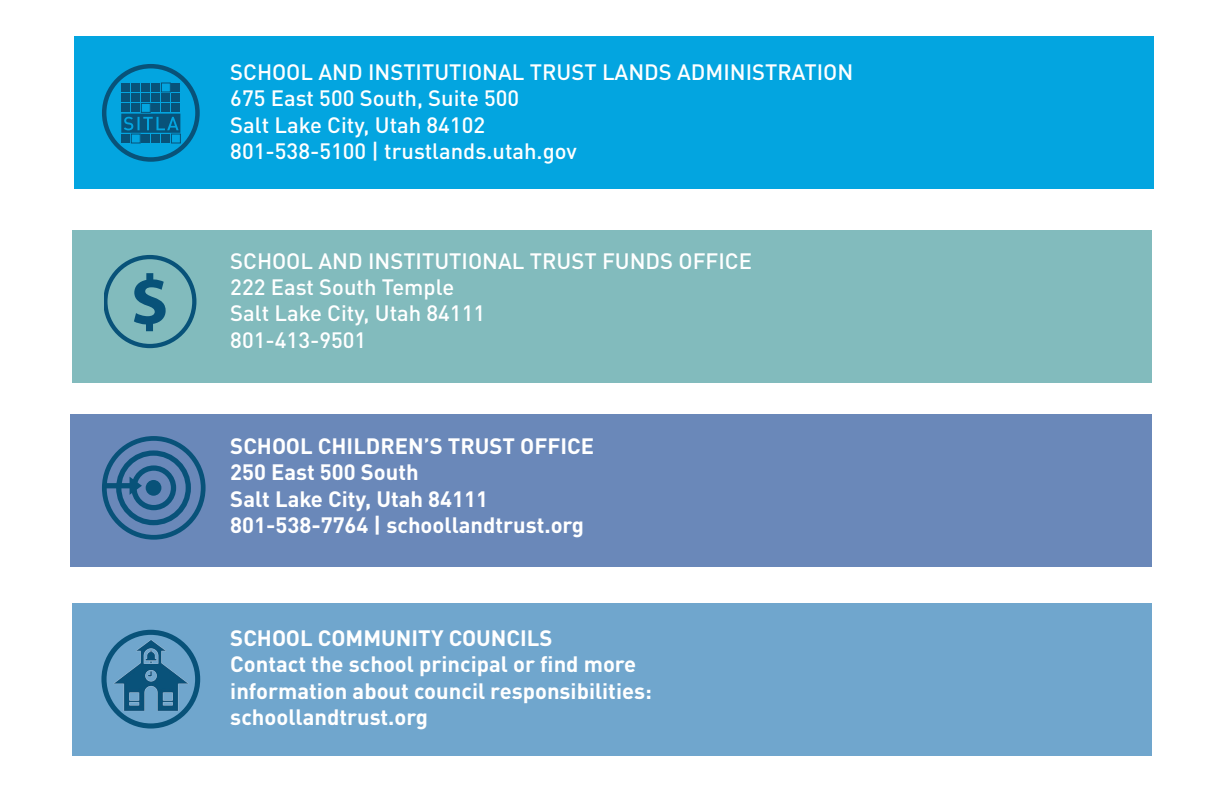
<style>
.page{position:relative;width:1224px;height:792px;background:#fff}
.page>*{position:absolute;margin:0;border:0;box-sizing:border-box;transform-origin:0 0}
.t1{font:700 71.2px "Myriad Pro";color:#085279}
.t2{font:500 22px "DINOT";color:#fff}
.t3{font:700 22px/26.4px "DINOT";color:#fff}
</style>
<div class="page">
<div style="left:74px;top:36px;width:1080px;height:153px;background:#03a5e0"></div>
<div style="left:121px;top:83px;width:9px;height:9px;background:#085279"></div>
<div style="left:131px;top:83px;width:9px;height:9px;background:#085279"></div>
<div style="left:141px;top:83px;width:9px;height:9px;background:#085279"></div>
<div style="left:151px;top:83px;width:9px;height:9px;background:#085279"></div>
<div style="left:161px;top:83px;width:10px;height:9px;border:1px solid #085279"></div>
<div style="left:171px;top:83px;width:9px;height:9px;background:#085279"></div>
<div style="left:121px;top:93px;width:9px;height:9px;background:#085279"></div>
<div style="left:131px;top:93px;width:9px;height:9px;background:#085279"></div>
<div style="left:141px;top:93px;width:9px;height:9px;background:#085279"></div>
<div style="left:151px;top:93px;width:9px;height:9px;background:#085279"></div>
<div style="left:161px;top:93px;width:9px;height:9px;background:#085279"></div>
<div style="left:171px;top:93px;width:9px;height:9px;background:#085279"></div>
<div style="left:121px;top:103px;width:9px;height:9px;background:#085279"></div>
<div style="left:131px;top:103px;width:9px;height:9px;background:#085279"></div>
<div style="left:141px;top:103px;width:10px;height:10px;border:1px solid #085279"></div>
<div style="left:151px;top:103px;width:9px;height:9px;background:#085279"></div>
<div style="left:161px;top:103px;width:9px;height:9px;background:#085279"></div>
<div style="left:171px;top:103px;width:9px;height:9px;background:#085279"></div>
<div style="left:121px;top:134px;width:9px;height:9px;background:#085279"></div>
<div style="left:131px;top:134px;width:10px;height:9px;border:1px solid #085279"></div>
<div style="left:141px;top:134px;width:9px;height:9px;background:#085279"></div>
<div style="left:151px;top:134px;width:9px;height:9px;background:#085279"></div>
<div style="left:161px;top:134px;width:9px;height:9px;background:#085279"></div>
<div style="left:171px;top:134px;width:10px;height:9px;border:1px solid #085279"></div>
<svg style="left:121px;top:114px;width:59px;height:19px"></svg>
<div style="left:102px;top:64px;width:98px;height:98px;border:4px solid #085279;border-radius:50%"></div>
<div style="left:72px;top:230px;width:1080px;height:153px;background:#82bbbd"></div>
<svg style="left:105px;top:255px;width:91px;height:93px"></svg>
<div style="left:72px;top:603px;width:1080px;height:153px;background:#70a6cd"></div>
<div style="left:70px;top:414px;width:1082px;height:153px;background:#6a88b9"></div>
<div style="left:101px;top:630px;width:99px;height:99px;border:5px solid #085279;border-radius:50%"></div>
<img style="left:111px;top:639px;width:79px;height:73px">
<div style="left:102px;top:437px;width:104px;height:103px;border:5px solid #085279;border-radius:50%"></div>
<div style="left:116px;top:450px;width:75px;height:75px;border:5px solid #085279;border-radius:50%"></div>
<div style="left:131px;top:465px;width:45px;height:45px;border:5px solid #085279;border-radius:50%"></div>
<div style="left:146px;top:480px;width:15px;height:16px;background:#085279;border-radius:50%"></div>
<div style="left:104px;top:483px;width:33px;height:5px;background:#085279"></div>
<svg style="left:130px;top:477px;width:12px;height:18px"></svg>
<p class="t1" style="left:130px;top:255px;width:41px">$</p>
<p class="t2" style="left:230px;top:58px;width:624px">SCHOOL AND INSTITUTIONAL TRUST LANDS ADMINISTRATION</p>
<p class="t2" style="left:230px;top:84px;width:290px">675 East 500 South, Suite 500</p>
<p class="t2" style="left:230px;top:111px;width:256px">Salt Lake City, Utah 84102</p>
<p class="t2" style="left:230px;top:137px;width:348px">801-538-5100 | trustlands.utah.gov</p>
<p class="t2" style="left:230px;top:247px;width:523px">SCHOOL AND INSTITUTIONAL TRUST FUNDS OFFICE</p>
<p class="t2" style="left:230px;top:273px;width:225px">222 East South Temple</p>
<p class="t2" style="left:230px;top:299px;width:256px">Salt Lake City, Utah 84111</p>
<p class="t2" style="left:230px;top:326px;width:138px">801-413-9501</p>
<p class="t3" style="left:230px;top:432px;width:365px">SCHOOL CHILDREN’S TRUST OFFICE</p>
<p class="t3" style="left:230px;top:458px;width:190px">250 East 500 South</p>
<p class="t3" style="left:230px;top:485px;width:259px">Salt Lake City, Utah 84111</p>
<p class="t3" style="left:230px;top:511px;width:355px">801-538-7764 | schoollandtrust.org</p>
<p class="t3" style="left:230px;top:624px;width:324px">SCHOOL COMMUNITY COUNCILS</p>
<p class="t3" style="left:230px;top:650px;width:423px">Contact the school principal or find more information about council responsibilities: schoollandtrust.org</p>
</div>
